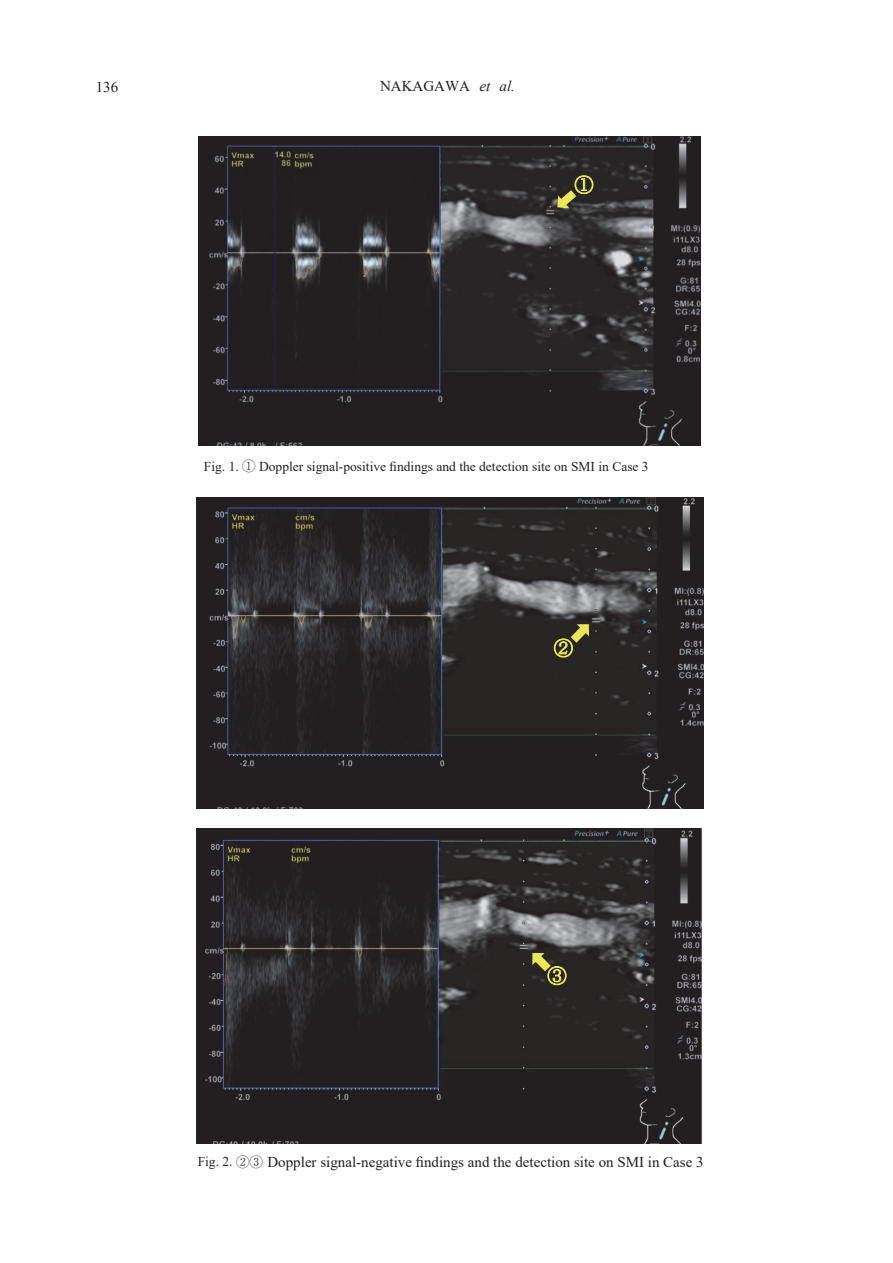
<style>
.page{position:relative;width:893px;height:1263px;background:#fff}
.page>*{position:absolute;margin:0;border:0;box-sizing:border-box;transform-origin:0 0}
.t1{font:19.8px "MS Mincho";color:#ebe952}
.t2{font:19.5px "MS Mincho";color:#ebe952}
.t3{font:15px "Times New Roman";color:#231f20}
.t4{font:13.5px "Times New Roman";color:#231f20}
.s1{font-style:italic}
.s2{font-family:"Ryumin Pr 6";font-weight:300}
.s3{font-size:13.5px}
.s4{font-family:"Ryumin Pr 6";font-weight:300;font-size:13.5px}
</style>
<div class="page">
<img style="left:198px;top:137px;width:503px;height:308px">
<img style="left:564px;top:165px;width:42px;height:40px">
<svg style="left:556px;top:188px;width:22px;height:22px"></svg>
<img style="left:197px;top:828px;width:505px;height:316px">
<img style="left:537px;top:955px;width:42px;height:41px">
<img style="left:197px;top:497px;width:507px;height:312px">
<img style="left:543px;top:627px;width:43px;height:41px">
<svg style="left:531px;top:951px;width:22px;height:22px"></svg>
<svg style="left:569px;top:623px;width:21px;height:22px"></svg>
<p class="t3" style="left:96px;top:77px;width:24px">136</p>
<p class="t3" style="left:380px;top:76px;width:136px">NAKAGAWA <span class="s1">et al.</span></p>
<h2 class="t2" style="left:574px;top:175px;width:21px">①</h2>
<p class="t4" style="left:204px;top:457px;width:446px">Fig. 1. <span class="s2">①</span> Doppler signal-positive findings and the detection site on SMI in Case 3</p>
<h1 class="t1" style="left:553px;top:638px;width:21px">②</h1>
<h1 class="t1" style="left:547px;top:966px;width:21px">③</h1>
<p class="t3" style="left:198px;top:1151px;width:507px"><span class="s3">Fig. 2.</span> <span class="s4">②③</span> Doppler signal-negative findings and the detection site on SMI in Case 3</p>
</div>
